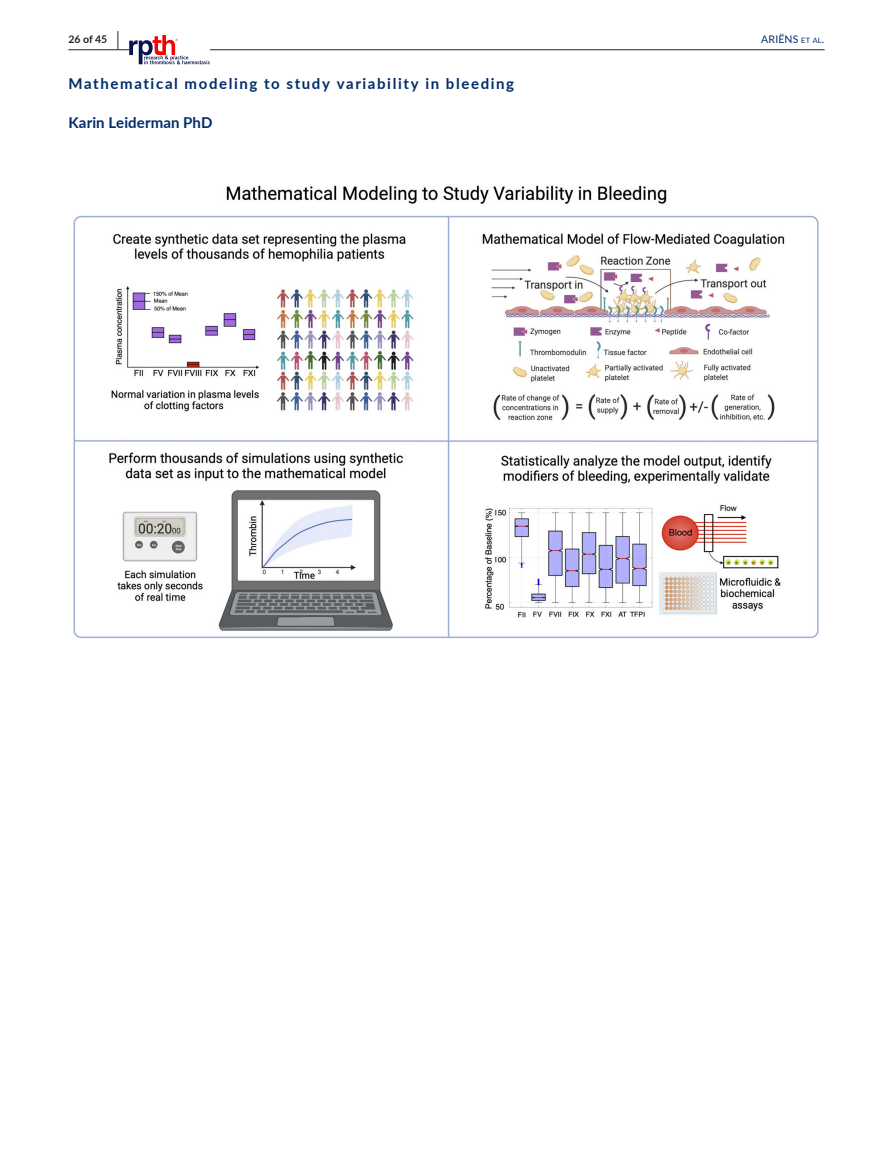
<style>
.page{position:relative;width:893px;height:1174px;background:#fff}
.page>*{position:absolute;margin:0;border:0;box-sizing:border-box;transform-origin:0 0}
.t1{font:700 15px "Lato";letter-spacing:.105em;color:#002c6b}
.t2{font:700 15px "Lato";letter-spacing:.01em;color:#002c6b}
.t3{font:10.5px "Lato";color:#002c6b}
.t4{font:700 10.5px "Lato";color:#231f20}
.s1{font-size:19.5px}
.s2{font-style:inherit}
.s3{font-size:7.35px}
</style>
<div class="page">
<hr style="left:68px;top:49px;width:756px;height:1px;background:#231f20">
<svg style="left:129px;top:35px;width:81px;height:29px"></svg>
<img style="left:73px;top:185px;width:746px;height:453px">
<p class="t4" style="left:68px;top:31px;width:52px">26 of 45 <span class="s1">|</span></p>
<p class="t3" style="left:761px;top:33px;width:65px">ARI<span class="s2">Ë</span>NS <span class="s3">et Al</span>.</p>
<p class="t1" style="left:68px;top:77px;width:447px">Mathematical modeling to study variability in bleeding</p>
<p class="t2" style="left:68px;top:116px;width:146px">Karin Leiderman PhD</p>
</div>
